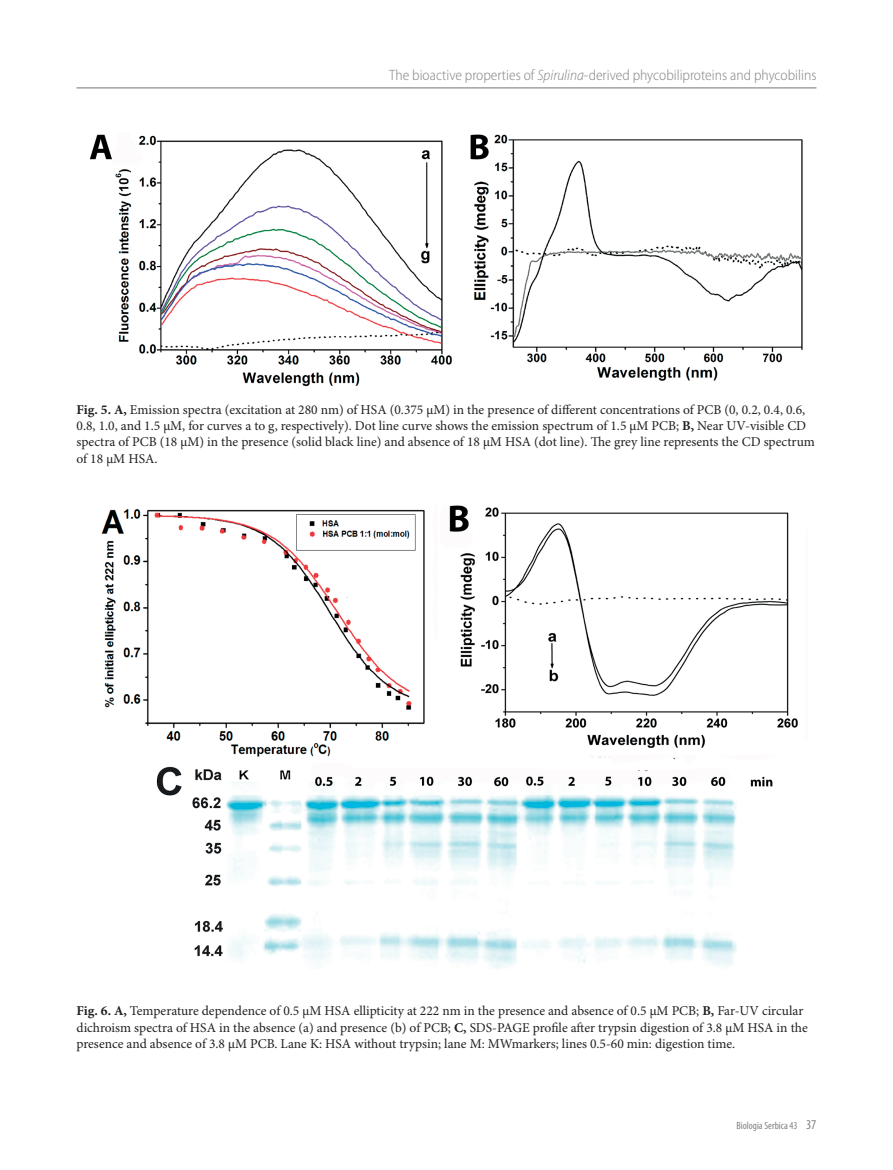
<style>
.page{position:relative;width:893px;height:1170px;background:#fff}
.page>*{position:absolute;margin:0;border:0;box-sizing:border-box;transform-origin:0 0}
.t1{font:300 semi-condensed 15px "Myriad Pro";color:#808285}
.t2{font:13.5px/16.2px "Minion Pro";color:#231f20}
.t3{font:condensed 10.5px "Myriad Pro";color:#808285}
.s1{font-style:italic}
.s2{font-weight:700}
.s3{font-size:13.5px}
</style>
<div class="page">
<hr style="left:77px;top:87px;width:739px;height:1px;background:#808285">
<img style="left:90px;top:134px;width:713px;height:253px">
<img style="left:101px;top:505px;width:697px;height:464px">
<p class="t1" style="left:389px;top:67px;width:429px">The bioactive properties of <span class="s1">Spirulina</span>-derived phycobiliproteins and phycobilins</p>
<p class="t2" style="left:77px;top:402px;width:740px"><span class="s2">Fig. 5. A,</span> Emission spectra (excitation at 280 nm) of HSA (0.375 µM) in the presence of different concentrations of PCB (0, 0.2, 0.4, 0.6, 0.8, 1.0, and 1.5 µM, for curves a to g, respectively). Dot line curve shows the emission spectrum of 1.5 µM PCB; <span class="s2">B,</span> Near UV-visible CD spectra of PCB (18 µM) in the presence (solid black line) and absence of 18 µM HSA (dot line). The grey line represents the CD spectrum of 18 µM HSA.</p>
<p class="t2" style="left:77px;top:1003px;width:733px"><span class="s2">Fig. 6. A,</span> Temperature dependence of 0.5 μM HSA ellipticity at 222 nm in the presence and absence of 0.5 μM PCB; <span class="s2">B,</span> Far-UV circular dichroism spectra of HSA in the absence (a) and presence (b) of PCB; <span class="s2">C,</span> SDS-PAGE profile after trypsin digestion of 3.8 μM HSA in the presence and absence of 3.8 μM PCB. Lane K: HSA without trypsin; lane M: MWmarkers; lines 0.5-60 min: digestion time.</p>
<p class="t3" style="left:736px;top:1119px;width:81px">Biologia Serbica 43 <span class="s3">37</span></p>
</div>
